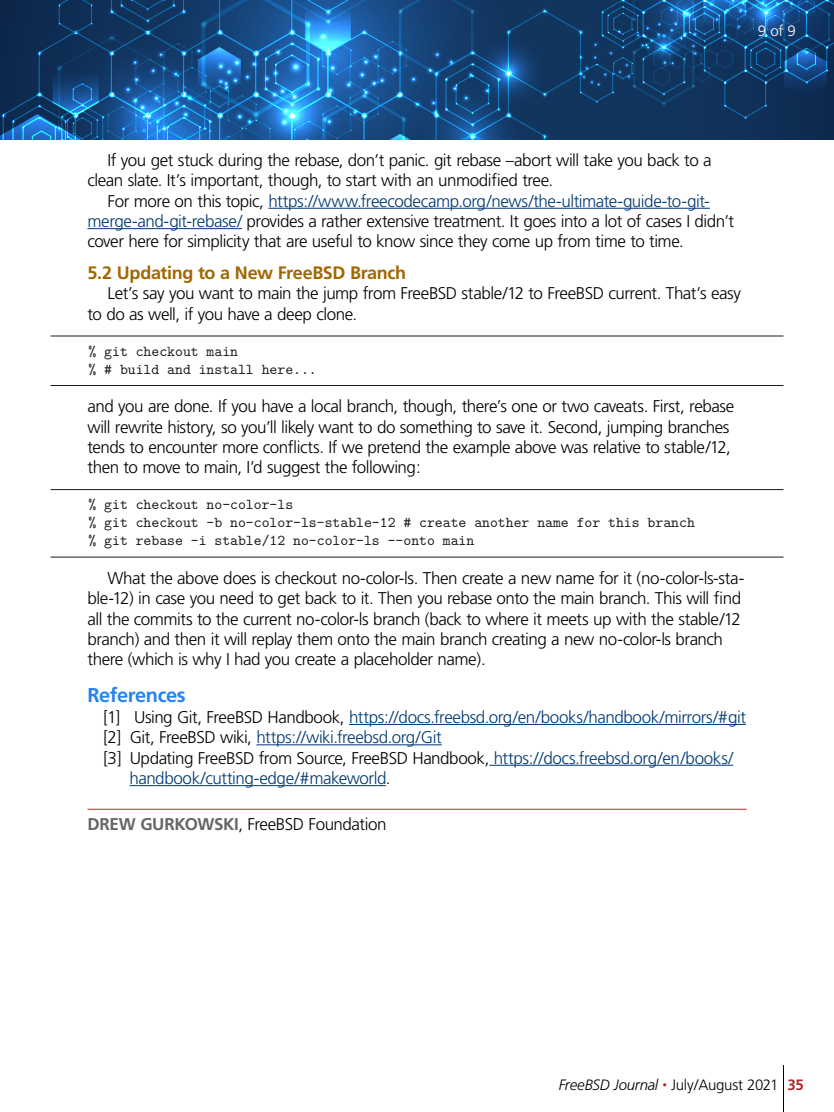
<style>
.page{position:relative;width:834px;height:1112px;background:#fff}
.page>*{position:absolute;margin:0;border:0;box-sizing:border-box;transform-origin:0 0}
.a_head{font:700 20px "Frutiger";letter-spacing:-.02em;color:#2884ed}
.b_head{font:700 18px "Frutiger";letter-spacing:-.02em;color:#a16700}
.body_copy{font:300 17px/20.4px "Frutiger";letter-spacing:-.03em;color:#000}
.t1{font:300 17px/20.4px "Frutiger";letter-spacing:-.025em;color:#013972}
.author_bio{font:300 17px "Frutiger";letter-spacing:-.03em;color:#000}
.t2{font:15px/18px "LM Mono 10";color:#1a1a1a}
.t3{font:300 15px "Frutiger";letter-spacing:-.02em;color:#000}
.t4{font:300 15px "Frutiger";color:#fff}
.s1{color:#013972}
.s2{color:#000}
.s3{font-weight:700;color:#666}
.s4{font-style:italic}
.s5{font-style:italic;font-size:9px;color:#ac2b28}
.s6{font-weight:700;color:#ac2b28}
</style>
<div class="page">
<hr style="left:783px;top:1065px;width:1px;height:47px;background:#000">
<svg style="left:0;top:0;width:834px;height:140px;background:#174c82"></svg>
<hr style="left:268px;top:208px;width:442px;height:1px;background:#013972">
<hr style="left:88px;top:228px;width:154px;height:1px;background:#013972">
<hr style="left:50px;top:336px;width:734px;height:1px;background:#1a1a1a">
<hr style="left:50px;top:385px;width:734px;height:1px;background:#1a1a1a">
<hr style="left:50px;top:489px;width:734px;height:1px;background:#1a1a1a">
<hr style="left:50px;top:557px;width:734px;height:1px;background:#1a1a1a">
<hr style="left:349px;top:724px;width:397px;height:1px;background:#013972">
<hr style="left:256px;top:744px;width:186px;height:1px;background:#013972">
<hr style="left:489px;top:765px;width:244px;height:1px;background:#013972">
<hr style="left:130px;top:785px;width:256px;height:1px;background:#013972">
<hr style="left:88px;top:809px;width:658px;height:1px;background:#ac2b28">
<p class="t4" style="left:758px;top:22px;width:40px">9 of 9</p>
<p class="body_copy" style="left:88px;top:150px;width:626px;text-indent:20px">If you get stuck during the rebase, don’t panic. git rebase –abort will take you back to a clean slate. It’s important, though, to start with an unmodified tree.</p>
<p class="body_copy" style="left:88px;top:191px;width:648px;text-indent:20px">For more on this topic, <span class="s1">https://www.freecodecamp.org/news/the-ultimate-guide-to-git&shy;merge-and-git-rebase/</span> provides a rather extensive treatment. It goes into a lot of cases I didn’t cover here for simplicity that are useful to know since they come up from time to time.</p>
<p class="b_head" style="left:88px;top:262px;width:320px">5.2 Updating to a New FreeBSD Branch</p>
<p class="body_copy" style="left:88px;top:284px;width:655px;text-indent:20px">Let’s say you want to main the jump from FreeBSD stable/12 to FreeBSD current. That’s easy to do as well, if you have a deep clone.</p>
<p class="t2" style="left:88px;top:341px;width:230px">% git checkout main<br>% # build and install here...</p>
<p class="body_copy" style="left:88px;top:396px;width:648px">and you are done. If you have a local branch, though, there’s one or two caveats. First, rebase will rewrite history, so you’ll likely want to do something to save it. Second, jumping branches tends to encounter more conflicts. If we pretend the example above was relative to stable/12, then to move to main, I’d suggest the following:</p>
<p class="t2" style="left:88px;top:495px;width:608px">% git checkout no-color-ls<br>% git checkout -b no-color-ls-stable-12 # create another name for this branch % git rebase -i stable/12 no-color-ls --onto main</p>
<p class="body_copy" style="left:88px;top:568px;width:658px;text-indent:20px">What the above does is checkout no-color-ls. Then create a new name for it (no-color-ls-sta&shy;ble-12) in case you need to get back to it. Then you rebase onto the main branch. This will find all the commits to the current no-color-ls branch (back to where it meets up with the stable/12 branch) and then it will replay them onto the main branch creating a new no-color-ls branch there (which is why I had you create a placeholder name).</p>
<p class="a_head" style="left:88px;top:684px;width:100px">References</p>
<p class="t1" style="left:104px;top:707px;width:644px"><span class="s2">[1] Using Git, FreeBSD Handbook,</span> https://docs.freebsd.org/en/books/handbook/mirrors/#git</p>
<p class="t1" style="left:104px;top:727px;width:340px"><span class="s2">[2] Git, FreeBSD wiki,</span> https://wiki.freebsd.org/Git</p>
<p class="t1" style="left:130px;top:748px;width:605px;text-indent:-26px"><span class="s2">[3] Updating FreeBSD from Source, FreeBSD Handbook,</span> https://docs.freebsd.org/en/books/ handbook/cutting-edge/#makeworld<span class="s2">.</span></p>
<p class="author_bio" style="left:88px;top:814px;width:301px"><span class="s3">DREW GURKOWSKI</span>, FreeBSD Foundation</p>
<p class="t3" style="left:559px;top:1077px;width:247px"><span class="s4">FreeBSD Journal</span> <span class="s5">•</span> July/August 2021 <span class="s6">35</span></p>
</div>
